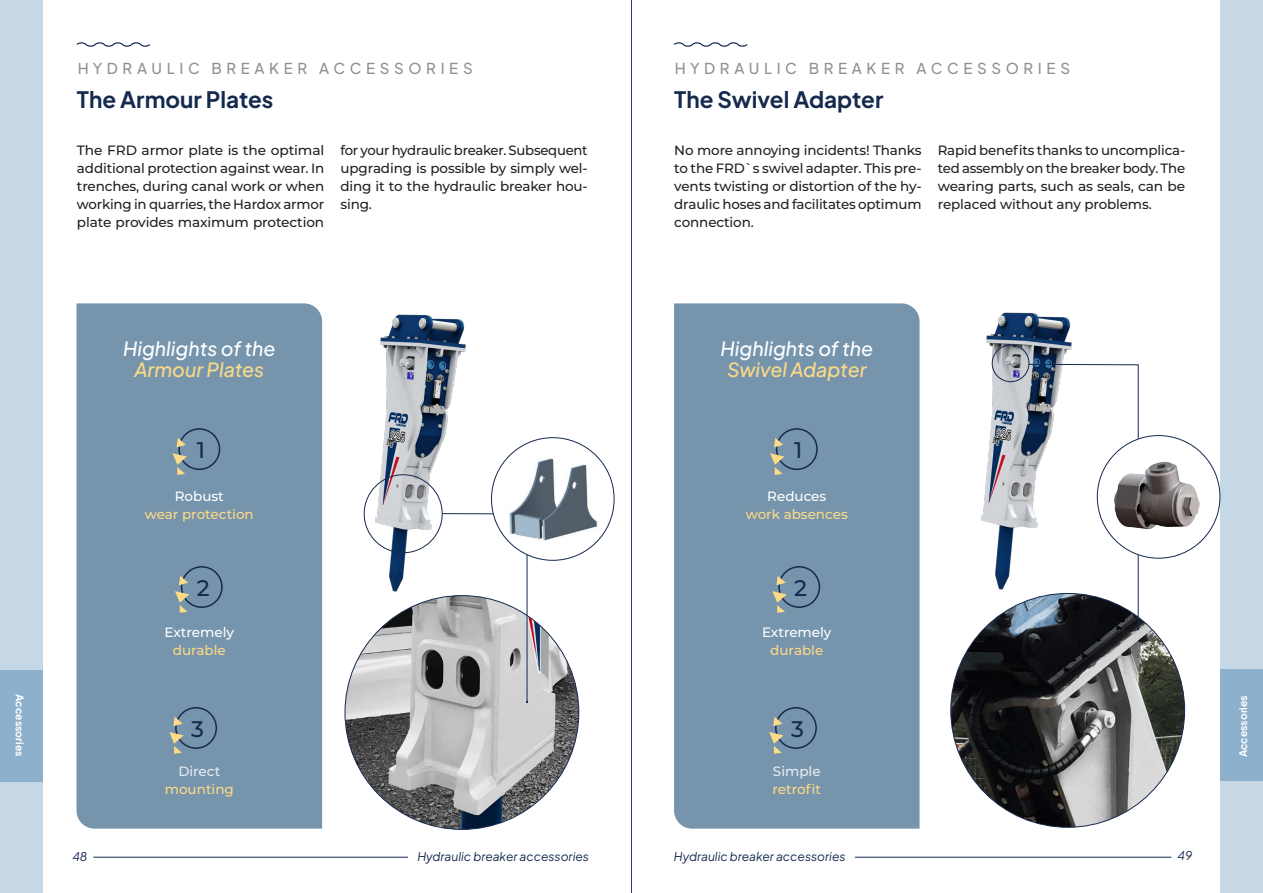
<style>
.page{position:relative;width:1263px;height:893px;background:#fff}
.page>*{position:absolute;margin:0;border:0;box-sizing:border-box;transform-origin:0 0}
.t1{font:700 22.5px "Plus Jakarta Sans";color:#142a4e}
.t2{font:500 22.5px "Montserrat";color:#142a4e}
.t3{font:italic 500 19.5px "Plus Jakarta Sans";color:#fff}
.t4{font:italic 500 19.5px "Plus Jakarta Sans";color:#fdda85}
.t5{font:500 15px "Plus Jakarta Sans";letter-spacing:.31em;color:#231f20}
.t6{font:500 13.5px/18px "Montserrat";letter-spacing:-.01em;color:#231f20;text-align:justify}
.t7{font:500 13.5px "Montserrat";color:#fdda85}
.t8{font:500 13.5px "Montserrat";color:#fff}
.t9{font:500 13.5px "Montserrat";color:#e5edf3}
.t10{font:italic 12px "Plus Jakarta Sans";color:#142a4e}
.t11{font:700 10.5px "Plus Jakarta Sans";color:#fff}
</style>
<div class="page">
<div style="left:674px;top:303px;width:245px;height:526px;background:#7695ad"></div>
<div style="left:77px;top:303px;width:245px;height:526px;background:#7695ad"></div>
<hr style="left:93px;top:857px;width:459px;height:1px;background:#142a4e">
<hr style="left:714px;top:857px;width:457px;height:1px;background:#142a4e">
<svg style="left:76px;top:42px;width:74px;height:5px"></svg>
<svg style="left:674px;top:42px;width:74px;height:5px"></svg>
<div style="left:408px;top:848px;width:181px;height:13px;background:#fff"></div>
<div style="left:674px;top:848px;width:181px;height:13px;background:#fff"></div>
<div style="left:1220px;top:0;width:43px;height:893px;background:#c6d7e6"></div>
<div style="left:1220px;top:670px;width:43px;height:111px;background:#8db0cd"></div>
<div style="left:0;top:0;width:43px;height:893px;background:#c6d7e6"></div>
<div style="left:0;top:670px;width:43px;height:112px;background:#8db0cd"></div>
<img style="left:345px;top:596px;width:234px;height:233px;border-radius:117px">
<img style="left:951px;top:593px;width:233px;height:234px;border-radius:117px">
<img style="left:375px;top:314px;width:91px;height:286px">
<img style="left:981px;top:312px;width:91px;height:278px">
<svg style="left:441px;top:513px;width:87px;height:190px"></svg>
<svg style="left:1028px;top:364px;width:111px;height:265px"></svg>
<div style="left:364px;top:474px;width:78px;height:79px;border:1px solid #142a4e;border-radius:50%"></div>
<div style="left:992px;top:345px;width:37px;height:37px;border:1px solid #142a4e;border-radius:50%"></div>
<div style="left:491px;top:438px;width:123px;height:122px;background:#fff;border-radius:50%"></div>
<img style="left:507px;top:457px;width:92px;height:84px">
<div style="left:1097px;top:436px;width:123px;height:122px;background:#fff;border-radius:50%"></div>
<img style="left:1112px;top:457px;width:93px;height:80px">
<div style="left:178px;top:428px;width:42px;height:42px;border:2px solid #142a4e;border-radius:50%"></div>
<svg style="left:177px;top:438px;width:9px;height:9px"></svg>
<svg style="left:172px;top:453px;width:15px;height:22px"></svg>
<div style="left:181px;top:566px;width:42px;height:42px;border:2px solid #142a4e;border-radius:50%"></div>
<svg style="left:179px;top:576px;width:9px;height:9px"></svg>
<svg style="left:175px;top:591px;width:14px;height:22px"></svg>
<div style="left:175px;top:707px;width:42px;height:42px;border:2px solid #142a4e;border-radius:50%"></div>
<svg style="left:173px;top:717px;width:10px;height:9px"></svg>
<svg style="left:169px;top:732px;width:15px;height:22px"></svg>
<div style="left:776px;top:428px;width:42px;height:42px;border:2px solid #142a4e;border-radius:50%"></div>
<svg style="left:774px;top:438px;width:9px;height:9px"></svg>
<svg style="left:770px;top:453px;width:14px;height:22px"></svg>
<div style="left:778px;top:566px;width:42px;height:42px;border:2px solid #142a4e;border-radius:50%"></div>
<svg style="left:776px;top:576px;width:10px;height:9px"></svg>
<svg style="left:772px;top:591px;width:15px;height:22px"></svg>
<div style="left:775px;top:707px;width:42px;height:42px;border:2px solid #142a4e;border-radius:50%"></div>
<svg style="left:773px;top:717px;width:9px;height:9px"></svg>
<svg style="left:769px;top:732px;width:14px;height:22px"></svg>
<hr style="left:631px;top:0;width:1px;height:893px;background:#142a4e">
<p class="t11" style="left:28px;top:694px;width:64px;rotate:90deg">Accessories</p>
<p class="t5" style="left:77px;top:56px;width:397px">HYDRAULIC BREAKER ACCESSORIES</p>
<p class="t5" style="left:674px;top:56px;width:397px">HYDRAULIC BREAKER ACCESSORIES</p>
<h1 class="t1" style="left:77px;top:81px;width:198px">The Armour Plates</h1>
<h1 class="t1" style="left:674px;top:81px;width:211px">The Swivel Adapter</h1>
<p class="t6" style="left:77px;top:141px;width:249px">The FRD armor plate is the optimal additional protection against wear. In trenches, during canal work or when working in quarries, the Hardox armor plate provides maximum protection</p>
<p class="t6" style="left:340px;top:141px;width:249px">for your hydraulic breaker. Subsequent upgrading is possible by simply wel&shy;ding it to the hydraulic breaker hou&shy;sing.</p>
<p class="t6" style="left:674px;top:141px;width:249px">No more annoying incidents! Thanks to the FRD`s swivel adapter. This pre&shy;vents twisting or distortion of the hy&shy;draulic hoses and facilitates optimum connection.</p>
<p class="t6" style="left:938px;top:141px;width:249px">Rapid benefits thanks to uncomplica&shy;ted assembly on the breaker body. The wearing parts, such as seals, can be replaced without any problems.</p>
<h2 class="t3" style="left:123px;top:333px;width:154px">Highlights of the</h2>
<h2 class="t4" style="left:134px;top:354px;width:131px">Armour Plates</h2>
<h2 class="t3" style="left:720px;top:333px;width:154px">Highlights of the</h2>
<h2 class="t4" style="left:727px;top:354px;width:141px">Swivel Adapter</h2>
<h1 class="t2" style="left:197px;top:434px;width:10px">1</h1>
<h1 class="t2" style="left:794px;top:434px;width:10px">1</h1>
<p class="t8" style="left:175px;top:487px;width:51px">Robust</p>
<p class="t7" style="left:145px;top:505px;width:110px">wear protection</p>
<p class="t8" style="left:767px;top:487px;width:61px">Reduces</p>
<p class="t7" style="left:746px;top:505px;width:104px">work absences</p>
<h1 class="t2" style="left:197px;top:572px;width:14px">2</h1>
<h1 class="t2" style="left:794px;top:572px;width:14px">2</h1>
<p class="t8" style="left:165px;top:623px;width:71px">Extremely</p>
<p class="t7" style="left:173px;top:641px;width:55px">durable</p>
<p class="t8" style="left:762px;top:623px;width:71px">Extremely</p>
<p class="t7" style="left:770px;top:641px;width:55px">durable</p>
<h1 class="t2" style="left:191px;top:713px;width:14px">3</h1>
<h1 class="t2" style="left:791px;top:713px;width:14px">3</h1>
<p class="t9" style="left:178px;top:762px;width:43px">Direct</p>
<p class="t7" style="left:165px;top:780px;width:71px">mounting</p>
<p class="t9" style="left:773px;top:762px;width:49px">Simple</p>
<p class="t7" style="left:773px;top:780px;width:50px">retrofit</p>
<p class="t10" style="left:72px;top:847px;width:17px">48</p>
<p class="t10" style="left:1177px;top:846px;width:16px">49</p>
<p class="t10" style="left:417px;top:846px;width:173px">Hydraulic breaker accessories</p>
<p class="t10" style="left:674px;top:847px;width:173px">Hydraulic breaker accessories</p>
<p class="t11" style="left:1234px;top:757px;width:64px;rotate:-90deg">Accessories</p>
</div>
